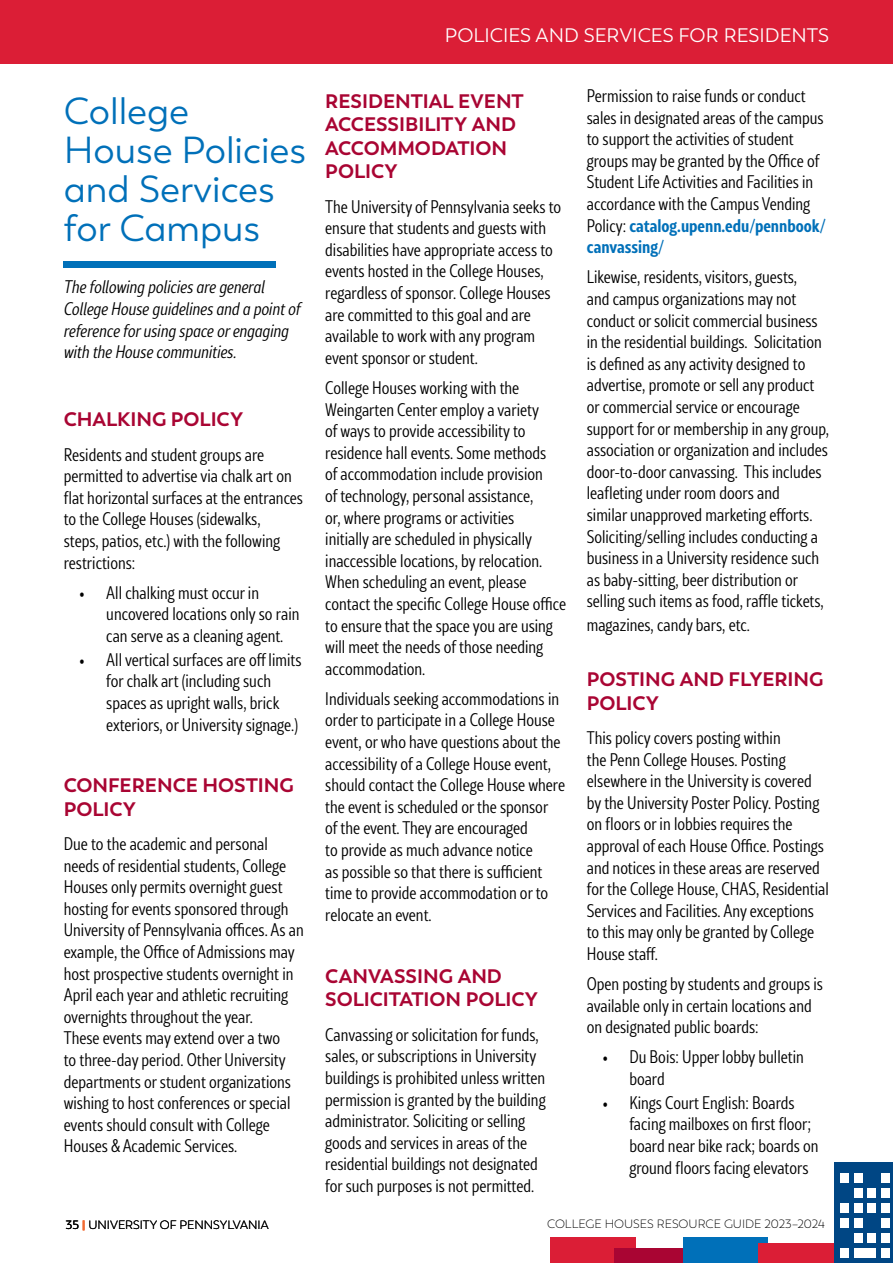
<style>
.page{position:relative;width:893px;height:1263px;background:#fff}
.page>*{position:absolute;margin:0;border:0;box-sizing:border-box;transform-origin:0 0}
.t1{font:37.5px/39px "Trenda";color:#0070b9}
.t2{font:700 19.5px/23.4px "Trenda";color:#a90533}
.t3{font:19.5px "Trenda";color:#fff}
.t4{font:300 18px/21.6px "Rival Sans Narrow";color:#000}
.t5{font:italic 300 18px/21.6px "Rival Sans Narrow";color:#000}
.t6{font:300 12px "Trenda";color:#000}
.s1{font-weight:700;color:#0070b9}
.s2{font-weight:400}
.s3{font-weight:900;color:#f26a32}
</style>
<div class="page">
<div style="left:550px;top:1237px;width:86px;height:26px;background:#db1e36"></div>
<div style="left:614px;top:1248px;width:73px;height:15px;background:#a90533"></div>
<div style="left:684px;top:1237px;width:84px;height:26px;background:#0070b9"></div>
<div style="left:834px;top:1162px;width:59px;height:101px;background:#004684"></div>
<div style="left:759px;top:1243px;width:75px;height:20px;background:#db1e36"></div>
<div style="left:840px;top:1173px;width:9px;height:10px;background:#fff"></div>
<div style="left:854px;top:1173px;width:8px;height:10px;background:#fff"></div>
<div style="left:881px;top:1173px;width:9px;height:10px;background:#fff"></div>
<div style="left:854px;top:1188px;width:8px;height:10px;background:#fff"></div>
<div style="left:867px;top:1188px;width:9px;height:10px;background:#fff"></div>
<div style="left:881px;top:1188px;width:9px;height:10px;background:#fff"></div>
<div style="left:840px;top:1203px;width:9px;height:10px;background:#fff"></div>
<div style="left:854px;top:1203px;width:8px;height:10px;background:#fff"></div>
<div style="left:867px;top:1203px;width:9px;height:10px;background:#fff"></div>
<div style="left:881px;top:1203px;width:9px;height:10px;background:#fff"></div>
<div style="left:840px;top:1218px;width:9px;height:10px;background:#fff"></div>
<div style="left:854px;top:1218px;width:8px;height:10px;background:#fff"></div>
<div style="left:881px;top:1218px;width:9px;height:10px;background:#fff"></div>
<div style="left:854px;top:1233px;width:8px;height:10px;background:#fff"></div>
<div style="left:867px;top:1233px;width:9px;height:10px;background:#fff"></div>
<div style="left:881px;top:1233px;width:9px;height:10px;background:#fff"></div>
<div style="left:840px;top:1248px;width:9px;height:10px;background:#fff"></div>
<div style="left:854px;top:1248px;width:22px;height:10px;background:#fff"></div>
<div style="left:881px;top:1248px;width:9px;height:10px;background:#fff"></div>
<div style="left:0;top:0;width:893px;height:64px;background:#db1e36"></div>
<div style="left:63px;top:262px;width:213px;height:6px;background:#0070b9"></div>
<h1 class="t1" style="left:64px;top:92px;width:244px">College<br>House Policies and Services for Campus</h1>
<p class="t5" style="left:64px;top:276px;width:238px">The following policies are general College House guidelines and a point of reference for using space or engaging with the House communities.</p>
<p class="t2" style="left:64px;top:408px;width:181px">CHALKING POLICY</p>
<p class="t4" style="left:64px;top:444px;width:241px">Residents and student groups are permitted to advertise via chalk art on flat horizontal surfaces at the entrances to the College Houses (sidewalks,<br>steps, patios, etc.) with the following restrictions:</p>
<p class="t4" style="left:106px;top:582px;width:195px;text-indent:-27px">• All chalking must occur in uncovered locations only so rain can serve as a cleaning agent.</p>
<p class="t4" style="left:106px;top:649px;width:197px;text-indent:-27px">• All vertical surfaces are off limits for chalk art (including such spaces as upright walls, brick exteriors, or University signage.)</p>
<p class="t2" style="left:64px;top:774px;width:232px">CONFERENCE HOSTING<br>POLICY</p>
<p class="t4" style="left:64px;top:833px;width:242px">Due to the academic and personal needs of residential students, College Houses only permits overnight guest hosting for events sponsored through University of Pennsylvania offices. As an example, the Office of Admissions may host prospective students overnight in April each year and athletic recruiting overnights throughout the year.<br>These events may extend over a two<br>to three-day period. Other University departments or student organizations wishing to host conferences or special events should consult with College Houses &amp; Academic Services.</p>
<p class="t3" style="left:445px;top:24px;width:386px">POLICIES AND SERVICES FOR RESIDENTS</p>
<p class="t2" style="left:325px;top:90px;width:200px">RESIDENTIAL EVENT<br>ACCESSIBILITY AND<br>ACCOMMODATION<br>POLICY</p>
<p class="t4" style="left:325px;top:195px;width:238px">The University of Pennsylvania seeks to ensure that students and guests with disabilities have appropriate access to events hosted in the College Houses, regardless of sponsor. College Houses are committed to this goal and are available to work with any program event sponsor or student.</p>
<p class="t4" style="left:325px;top:377px;width:242px">College Houses working with the Weingarten Center employ a variety<br>of ways to provide accessibility to residence hall events. Some methods<br>of accommodation include provision<br>of technology, personal assistance,<br>or, where programs or activities<br>initially are scheduled in physically inaccessible locations, by relocation.<br>When scheduling an event, please contact the specific College House office to ensure that the space you are using will meet the needs of those needing accommodation.</p>
<p class="t4" style="left:325px;top:688px;width:241px">Individuals seeking accommodations in order to participate in a College House event, or who have questions about the accessibility of a College House event, should contact the College House where the event is scheduled or the sponsor of the event. They are encouraged<br>to provide as much advance notice<br>as possible so that there is sufficient time to provide accommodation or to relocate an event.</p>
<p class="t2" style="left:325px;top:964px;width:214px">CANVASSING AND<br>SOLICITATION POLICY</p>
<p class="t4" style="left:325px;top:1023px;width:222px">Canvassing or solicitation for funds, sales, or subscriptions in University buildings is prohibited unless written permission is granted by the building administrator. Soliciting or selling goods and services in areas of the residential buildings not designated for such purposes is not permitted.</p>
<p class="t4" style="left:587px;top:85px;width:240px">Permission to raise funds or conduct sales in designated areas of the campus to support the activities of student groups may be granted by the Office of Student Life Activities and Facilities in accordance with the Campus Vending Policy: <span class="s1">catalog.upenn.edu/pennbook/ canvassing/</span></p>
<p class="t4" style="left:587px;top:266px;width:244px">Likewise, residents, visitors, guests,<br>and campus organizations may not conduct or solicit commercial business in the residential buildings. Solicitation is defined as any activity designed to advertise, promote or sell any product or commercial service or encourage support for or membership in any group, association or organization and includes door-to-door canvassing. This includes leafleting under room doors and<br>similar unapproved marketing efforts.<br>Soliciting/selling includes conducting a business in a University residence such as baby-sitting, beer distribution or selling such items as food, raffle tickets,</p>
<p class="t4" style="left:587px;top:614px;width:165px">magazines, candy bars, etc.</p>
<p class="t2" style="left:587px;top:668px;width:238px">POSTING AND FLYERING<br>POLICY</p>
<p class="t4" style="left:587px;top:727px;width:244px">This policy covers posting within<br>the Penn College Houses. Posting elsewhere in the University is covered by the University Poster Policy. Posting on floors or in lobbies requires the approval of each House Office. Postings and notices in these areas are reserved for the College House, CHAS, Residential Services and Facilities. Any exceptions to this may only be granted by College House staff.</p>
<p class="t4" style="left:587px;top:973px;width:238px">Open posting by students and groups is available only in certain locations and on designated public boards:</p>
<p class="t4" style="left:629px;top:1046px;width:176px;text-indent:-27px">• Du Bois: Upper lobby bulletin board</p>
<p class="t4" style="left:629px;top:1091px;width:191px;text-indent:-27px">• Kings Court English: Boards facing mailboxes on first floor; board near bike rack; boards on ground floors facing elevators</p>
<p class="t6" style="left:66px;top:1218px;width:204px"><span class="s2">35</span> <span class="s3">|</span> UNIVERSITY OF PENNSYLVANIA</p>
<p class="t6" style="left:547px;top:1217px;width:279px">COLLEGE HOUSES RESOURCE GUIDE 2023–2024</p>
</div>
